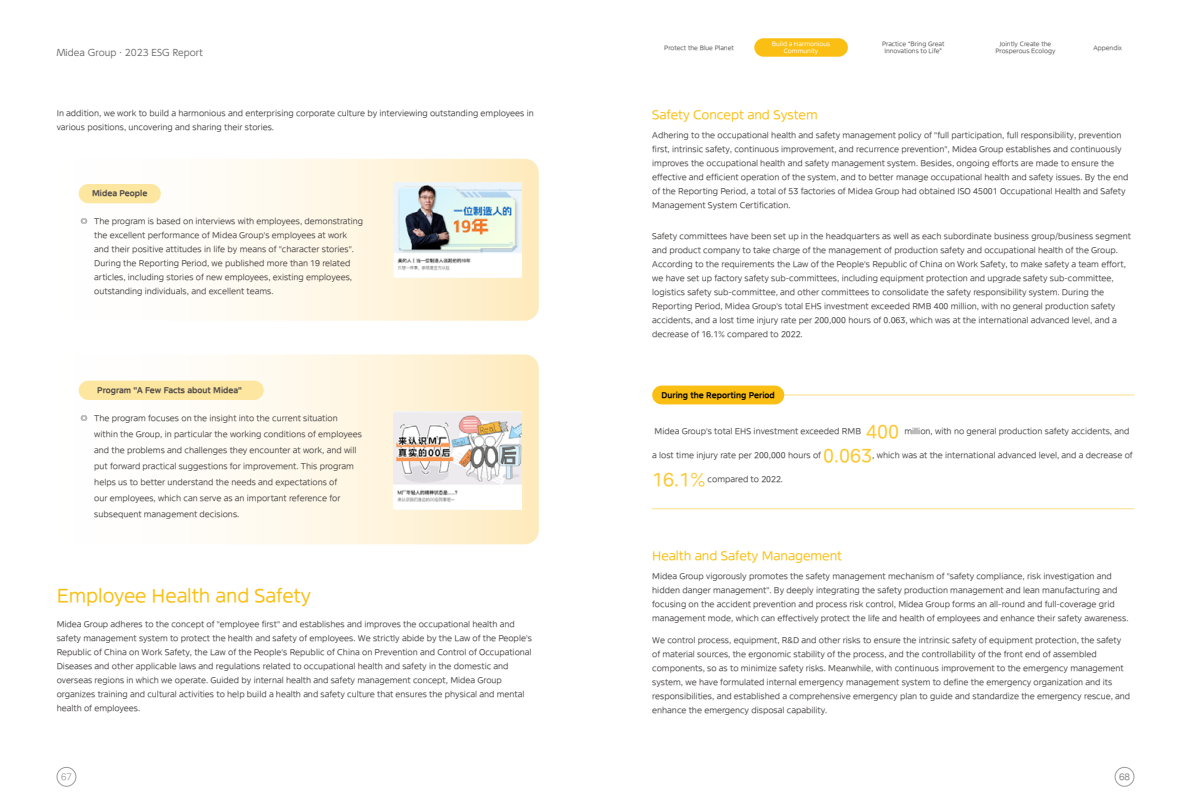
<style>
.page{position:relative;width:1191px;height:808px;background:#fff}
.page>*{position:absolute;margin:0;border:0;box-sizing:border-box;transform-origin:0 0}
.t1{font:18px "MEIDITYPE";color:#fabf12}
.t2{font:18px "MEIDITYPE";color:#fbc936}
.t3{font:12px "MEIDITYPE";color:#fabf12}
.t4{font:9px "TT UD Shin Go Pro Regular";color:#727171}
.t5{font:300 9px "MEIDITYPE";color:#898989}
.t6{font:9px "MEIDITYPE";color:#898989}
.t7{font:8px/14px "MEIDITYPE";color:#4c4948}
.t8{font:700 8px "MEIDITYPE";color:#4c4948}
.t9{font:700 8px "MEIDITYPE";color:#000}
.t10{font:6px/7px "MEIDITYPE";color:#595757;text-align:center}
.t11{font:6px/7px "MEIDITYPE";color:#fff;text-align:center}
.s1{font-family:"Sim Sun"}
</style>
<div class="page">
<div style="left:57px;top:767px;width:19px;height:19px;border:1px solid #9c9a9a;border-radius:50%"></div>
<div style="left:1114px;top:767px;width:20px;height:19px;border:1px solid #9c9a9a;border-radius:50%"></div>
<div style="left:57px;top:159px;width:482px;height:162px;background:linear-gradient(to right,#fff,#feedc6);border-radius:14px"></div>
<div style="left:79px;top:184px;width:82px;height:19px;background:#fde6a0;border-radius:10px"></div>
<img style="left:393px;top:182px;width:129px;height:95px">
<div style="left:57px;top:354px;width:482px;height:190px;background:linear-gradient(to right,#fff,#feedc5);border-radius:14px"></div>
<div style="left:79px;top:381px;width:185px;height:19px;background:#fde6a0;border-radius:10px"></div>
<img style="left:393px;top:411px;width:129px;height:99px">
<hr style="left:727px;top:394px;width:407px;height:1px;background:#fcdf88">
<div style="left:652px;top:386px;width:132px;height:18px;background:#fabf12;border-radius:9px"></div>
<hr style="left:652px;top:508px;width:482px;height:1px;background:#fcdf88">
<div style="left:754px;top:38px;width:94px;height:19px;background:#fabf12;border-radius:9px"></div>
<p class="t4" style="left:57px;top:45px;width:147px">Midea Group · 2023 ESG Report</p>
<p class="t7" style="left:57px;top:106px;width:478px">In addition, we work to build a harmonious and enterprising corporate culture by interviewing outstanding employees in various positions, uncovering and sharing their stories.</p>
<p class="t8" style="left:92px;top:189px;width:57px">Midea People</p>
<p class="t7" style="left:94px;top:215px;width:270px;text-indent:-14px"><span class="s1">◎</span> The program is based on interviews with employees, demonstrating the excellent performance of Midea Group's employees at work and their positive attitudes in life by means of "character stories".<br>During the Reporting Period, we published more than 19 related articles, including stories of new employees, existing employees, outstanding individuals, and excellent teams.</p>
<p class="t8" style="left:97px;top:385px;width:146px">Program "A Few Facts about Midea"</p>
<p class="t7" style="left:94px;top:410px;width:269px;line-height:16px;text-indent:-14px"><span class="s1">◎</span> The program focuses on the insight into the current situation within the Group, in particular the working conditions of employees and the problems and challenges they encounter at work, and will put forward practical suggestions for improvement. This program helps us to better understand the needs and expectations of<br>our employees, which can serve as an important reference for subsequent management decisions.</p>
<h1 class="t1" style="left:57px;top:586px;width:256px">Employee Health and Safety</h1>
<p class="t7" style="left:57px;top:617px;width:477px">Midea Group adheres to the concept of "employee first" and establishes and improves the occupational health and safety management system to protect the health and safety of employees. We strictly abide by the Law of the People's Republic of China on Work Safety, the Law of the People's Republic of China on Prevention and Control of Occupational Diseases and other applicable laws and regulations related to occupational health and safety in the domestic and overseas regions in which we operate. Guided by internal health and safety management concept, Midea Group organizes training and cultural activities to help build a health and safety culture that ensures the physical and mental health of employees.</p>
<p class="t10" style="left:664px;top:44px;width:71px">Protect the Blue Planet</p>
<p class="t11" style="left:772px;top:41px;width:60px">Build a Harmonious<br>Community</p>
<p class="t10" style="left:882px;top:41px;width:64px">Practice “Bring Great<br>Innovations to Life”</p>
<p class="t10" style="left:995px;top:41px;width:62px">Jointly Create the<br>Prosperous Ecology</p>
<p class="t10" style="left:1093px;top:44px;width:30px">Appendix</p>
<h2 class="t3" style="left:652px;top:108px;width:167px">Safety Concept and System</h2>
<p class="t7" style="left:652px;top:129px;width:477px">Adhering to the occupational health and safety management policy of "full participation, full responsibility, prevention first, intrinsic safety, continuous improvement, and recurrence prevention", Midea Group establishes and continuously improves the occupational health and safety management system. Besides, ongoing efforts are made to ensure the effective and efficient operation of the system, and to better manage occupational health and safety issues. By the end of the Reporting Period, a total of 53 factories of Midea Group had obtained ISO 45001 Occupational Health and Safety Management System Certification.</p>
<p class="t7" style="left:652px;top:230px;width:480px">Safety committees have been set up in the headquarters as well as each subordinate business group/business segment and product company to take charge of the management of production safety and occupational health of the Group.<br>According to the requirements the Law of the People's Republic of China on Work Safety, to make safety a team effort, we have set up factory safety sub-committees, including equipment protection and upgrade safety sub-committee, logistics safety sub-committee, and other committees to consolidate the safety responsibility system. During the Reporting Period, Midea Group's total EHS investment exceeded RMB 400 million, with no general production safety accidents, and a lost time injury rate per 200,000 hours of 0.063, which was at the international advanced level, and a decrease of 16.1% compared to 2022.</p>
<p class="t9" style="left:661px;top:390px;width:115px">During the Reporting Period</p>
<p class="t7" style="left:654px;top:424px;width:208px">Midea Group's total EHS investment exceeded RMB</p>
<h1 class="t2" style="left:866px;top:421px;width:35px">400</h1>
<p class="t7" style="left:904px;top:424px;width:226px">million, with no general production safety accidents, and</p>
<p class="t7" style="left:652px;top:448px;width:170px">a lost time injury rate per 200,000 hours of</p>
<h1 class="t2" style="left:823px;top:445px;width:50px">0.063</h1>
<p class="t7" style="left:872px;top:448px;width:262px">, which was at the international advanced level, and a decrease of</p>
<h1 class="t2" style="left:652px;top:469px;width:55px">16.1%</h1>
<p class="t7" style="left:707px;top:472px;width:77px">compared to 2022.</p>
<h2 class="t3" style="left:652px;top:549px;width:191px">Health and Safety Management</h2>
<p class="t7" style="left:652px;top:569px;width:478px">Midea Group vigorously promotes the safety management mechanism of "safety compliance, risk investigation and hidden danger management". By deeply integrating the safety production management and lean manufacturing and focusing on the accident prevention and process risk control, Midea Group forms an all-round and full-coverage grid management mode, which can effectively protect the life and health of employees and enhance their safety awareness.</p>
<p class="t7" style="left:652px;top:633px;width:479px">We control process, equipment, R&amp;D and other risks to ensure the intrinsic safety of equipment protection, the safety of material sources, the ergonomic stability of the process, and the controllability of the front end of assembled components, so as to minimize safety risks. Meanwhile, with continuous improvement to the emergency management system, we have formulated internal emergency management system to define the emergency organization and its responsibilities, and established a comprehensive emergency plan to guide and standardize the emergency rescue, and enhance the emergency disposal capability.</p>
<p class="t5" style="left:61px;top:772px;width:12px">67</p>
<p class="t6" style="left:1119px;top:772px;width:13px">68</p>
</div>
